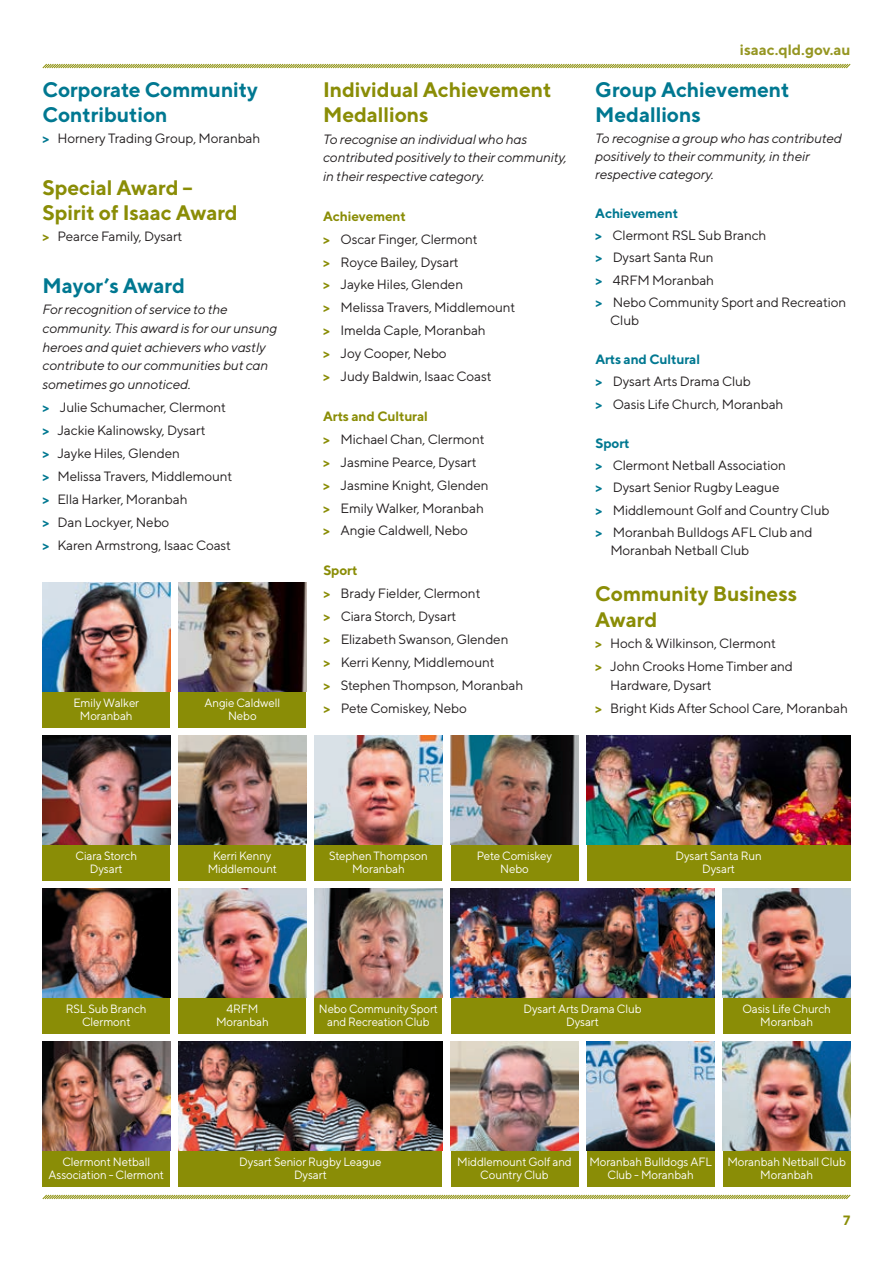
<style>
.page{position:relative;width:893px;height:1263px;background:#fff}
.page>*{position:absolute;margin:0;border:0;box-sizing:border-box;transform-origin:0 0}
.t1{font:700 21px/25.2px "TT Norms";letter-spacing:-.005em;color:#8a8d06}
.t2{font:700 21px/25.2px "TT Norms";letter-spacing:-.005em;color:#007891}
.t3{font:700 15px "TT Norms";color:#959622}
.t4{font:13.5px/23px "TT Norms";letter-spacing:-.01em;color:#231f20}
.t5{font:italic 13.5px/18.8px "TT Norms";letter-spacing:-.01em;color:#231f20}
.t6{font:700 13.5px "TT Norms";color:#8a8d06}
.t7{font:12px/13.5px "TT Norms";letter-spacing:-.01em;color:#fff;text-align:center;scale:.96 1}
.t8{font:12px/13.5px "TT Norms";letter-spacing:-.01em;color:#fff;text-align:center;scale:.95 1}
.s1{font-weight:700;color:#007891}
.s2{font-weight:700;color:#8a8d06}
</style>
<div class="page">
<svg style="left:42px;top:1194px;width:809px;height:6px"></svg>
<svg style="left:42px;top:63px;width:809px;height:6px"></svg>
<div style="left:43px;top:997px;width:127px;height:36px;background:#8a8d06"></div>
<div style="left:43px;top:844px;width:127px;height:36px;background:#8a8d06"></div>
<div style="left:179px;top:844px;width:127px;height:36px;background:#8a8d06"></div>
<div style="left:315px;top:844px;width:127px;height:36px;background:#8a8d06"></div>
<div style="left:723px;top:997px;width:127px;height:36px;background:#8a8d06"></div>
<div style="left:451px;top:844px;width:127px;height:36px;background:#8a8d06"></div>
<div style="left:43px;top:1150px;width:127px;height:36px;background:#8a8d06"></div>
<div style="left:179px;top:1150px;width:263px;height:36px;background:#8a8d06"></div>
<div style="left:451px;top:1150px;width:127px;height:36px;background:#8a8d06"></div>
<div style="left:723px;top:1150px;width:127px;height:36px;background:#8a8d06"></div>
<img style="left:43px;top:889px;width:127px;height:108px">
<img style="left:43px;top:736px;width:127px;height:108px">
<img style="left:179px;top:736px;width:127px;height:108px">
<img style="left:315px;top:736px;width:127px;height:108px">
<img style="left:723px;top:889px;width:127px;height:108px">
<img style="left:451px;top:736px;width:127px;height:108px">
<img style="left:43px;top:1042px;width:127px;height:108px">
<img style="left:179px;top:1042px;width:263px;height:108px">
<img style="left:451px;top:1042px;width:127px;height:108px">
<img style="left:723px;top:1042px;width:127px;height:108px">
<div style="left:179px;top:997px;width:127px;height:36px;background:#8a8d06"></div>
<div style="left:315px;top:997px;width:127px;height:36px;background:#8a8d06"></div>
<img style="left:179px;top:889px;width:127px;height:108px">
<img style="left:315px;top:889px;width:127px;height:108px">
<div style="left:451px;top:997px;width:263px;height:36px;background:#8a8d06"></div>
<img style="left:451px;top:889px;width:263px;height:108px">
<div style="left:587px;top:1150px;width:127px;height:36px;background:#8a8d06"></div>
<img style="left:587px;top:1042px;width:127px;height:108px">
<div style="left:587px;top:844px;width:263px;height:36px;background:#8a8d06"></div>
<img style="left:587px;top:736px;width:263px;height:108px">
<div style="left:43px;top:691px;width:127px;height:36px;background:#8a8d06"></div>
<div style="left:179px;top:691px;width:127px;height:36px;background:#8a8d06"></div>
<img style="left:43px;top:583px;width:127px;height:108px">
<img style="left:179px;top:583px;width:127px;height:108px">
<h1 class="t2" style="left:43px;top:76px;width:217px">Corporate Community<br>Contribution</h1>
<p class="t4" style="left:43px;top:127px;width:219px"><span class="s1">&gt;</span> Hornery Trading Group, Moranbah</p>
<h1 class="t1" style="left:43px;top:174px;width:197px">Special Award –<br>Spirit of Isaac Award</h1>
<p class="t4" style="left:43px;top:225px;width:141px"><span class="s2">&gt;</span> Pearce Family, Dysart</p>
<h1 class="t2" style="left:43px;top:272px;width:144px">Mayor’s Award</h1>
<p class="t5" style="left:43px;top:300px;width:236px">For recognition of service to the community. This award is for our unsung heroes and quiet achievers who vastly contribute to our communities but can sometimes go unnoticed.</p>
<p class="t4" style="left:43px;top:396px;width:191px"><span class="s1">&gt;</span> Julie Schumacher, Clermont <span class="s1">&gt;</span> Jackie Kalinowsky, Dysart<br><span class="s1">&gt;</span> Jayke Hiles, Glenden<br><span class="s1">&gt;</span> Melissa Travers, Middlemount <span class="s1">&gt;</span> Ella Harker, Moranbah<br><span class="s1">&gt;</span> Dan Lockyer, Nebo<br><span class="s1">&gt;</span> Karen Armstrong, Isaac Coast</p>
<p class="t7" style="left:73px;top:695px;width:70px">Emily Walker<br>Moranbah</p>
<p class="t7" style="left:204px;top:695px;width:80px">Angie Caldwell<br>Nebo</p>
<h1 class="t1" style="left:323px;top:76px;width:230px">Individual Achievement<br>Medallions</h1>
<p class="t5" style="left:323px;top:129px;width:245px">To recognise an individual who has contributed positively to their community, in their respective category.</p>
<p class="t4" style="left:323px;top:204px;width:194px"><span class="s2">Achievement<br>&gt;</span> Oscar Finger, Clermont<br><span class="s2">&gt;</span> Royce Bailey, Dysart<br><span class="s2">&gt;</span> Jayke Hiles, Glenden<br><span class="s2">&gt;</span> Melissa Travers, Middlemount <span class="s2">&gt;</span> Imelda Caple, Moranbah<br><span class="s2">&gt;</span> Joy Cooper, Nebo<br><span class="s2">&gt;</span> Judy Baldwin, Isaac Coast</p>
<p class="t4" style="left:323px;top:404px;width:167px"><span class="s2">Arts and Cultural<br>&gt;</span> Michael Chan, Clermont <span class="s2">&gt;</span> Jasmine Pearce, Dysart<br><span class="s2">&gt;</span> Jasmine Knight, Glenden <span class="s2">&gt;</span> Emily Walker, Moranbah <span class="s2">&gt;</span> Angie Caldwell, Nebo</p>
<p class="t4" style="left:323px;top:559px;width:201px"><span class="s2">Sport<br>&gt;</span> Brady Fielder, Clermont<br><span class="s2">&gt;</span> Ciara Storch, Dysart<br><span class="s2">&gt;</span> Elizabeth Swanson, Glenden<br><span class="s2">&gt;</span> Kerri Kenny, Middlemount<br><span class="s2">&gt;</span> Stephen Thompson, Moranbah <span class="s2">&gt;</span> Pete Comiskey, Nebo</p>
<p class="t3" style="left:740px;top:40px;width:112px">isaac.qld.gov.au</p>
<h1 class="t2" style="left:595px;top:76px;width:196px">Group Achievement<br>Medallions</h1>
<p class="t5" style="left:595px;top:129px;width:248px;line-height:18px">To recognise a group who has contributed positively to their community, in their respective category.</p>
<p class="t4" style="left:595px;top:202px;width:253px;line-height:22.2px"><span class="s1">Achievement<br>&gt;</span> Clermont RSL Sub Branch<br><span class="s1">&gt;</span> Dysart Santa Run<br><span class="s1">&gt;</span> 4RFM Moranbah<br><span class="s1">&gt;</span> Nebo Community Sport and Recreation</p>
<p class="t4" style="left:610px;top:308px;width:30px">Club</p>
<p class="t4" style="left:595px;top:348px;width:190px;line-height:22.2px"><span class="s1">Arts and Cultural<br>&gt;</span> Dysart Arts Drama Club<br><span class="s1">&gt;</span> Oasis Life Church, Moranbah</p>
<p class="t4" style="left:595px;top:432px;width:236px;line-height:22.2px"><span class="s1">Sport<br>&gt;</span> Clermont Netball Association<br><span class="s1">&gt;</span> Dysart Senior Rugby League<br><span class="s1">&gt;</span> Middlemount Golf and Country Club <span class="s1">&gt;</span> Moranbah Bulldogs AFL Club and</p>
<p class="t4" style="left:610px;top:538px;width:141px">Moranbah Netball Club</p>
<h1 class="t1" style="left:595px;top:581px;width:203px">Community Business<br>Award</h1>
<p class="t4" style="left:595px;top:632px;width:199px"><span class="s2">&gt;</span> Hoch &amp; Wilkinson, Clermont<br><span class="s2">&gt;</span> John Crooks Home Timber and</p>
<p class="t4" style="left:595px;top:673px;width:254px;text-indent:15px">Hardware, Dysart<br><span class="s2">&gt;</span> Bright Kids After School Care, Moranbah</p>
<p class="t7" style="left:75px;top:848px;width:66px">Ciara Storch<br>Dysart</p>
<p class="t7" style="left:208px;top:848px;width:74px">Kerri Kenny<br>Middlemount</p>
<p class="t7" style="left:329px;top:848px;width:104px">Stephen Thompson<br>Moranbah</p>
<p class="t7" style="left:477px;top:848px;width:80px">Pete Comiskey<br>Nebo</p>
<p class="t7" style="left:675px;top:848px;width:91px">Dysart Santa Run<br>Dysart</p>
<p class="t7" style="left:66px;top:1001px;width:86px">RSL Sub Branch<br>Clermont</p>
<p class="t7" style="left:216px;top:1001px;width:56px">4RFM<br>Moranbah</p>
<p class="t8" style="left:319px;top:1001px;width:127px">Nebo Community Sport and Recreation Club</p>
<p class="t7" style="left:524px;top:1001px;width:124px">Dysart Arts Drama Club<br>Dysart</p>
<p class="t7" style="left:742px;top:1001px;width:94px">Oasis Life Church<br>Moranbah</p>
<p class="t7" style="left:49px;top:1155px;width:122px">Clermont Netball<br>Association - Clermont</p>
<p class="t7" style="left:239px;top:1155px;width:150px">Dysart Senior Rugby League<br>Dysart</p>
<p class="t7" style="left:457px;top:1155px;width:121px">Middlemount Golf and<br>Country Club</p>
<p class="t7" style="left:727px;top:1155px;width:125px">Moranbah Netball Club<br>Moranbah</p>
<p class="t7" style="left:589px;top:1155px;width:129px">Moranbah Bulldogs AFL<br>Club - Moranbah</p>
<p class="t6" style="left:843px;top:1212px;width:9px">7</p>
</div>
